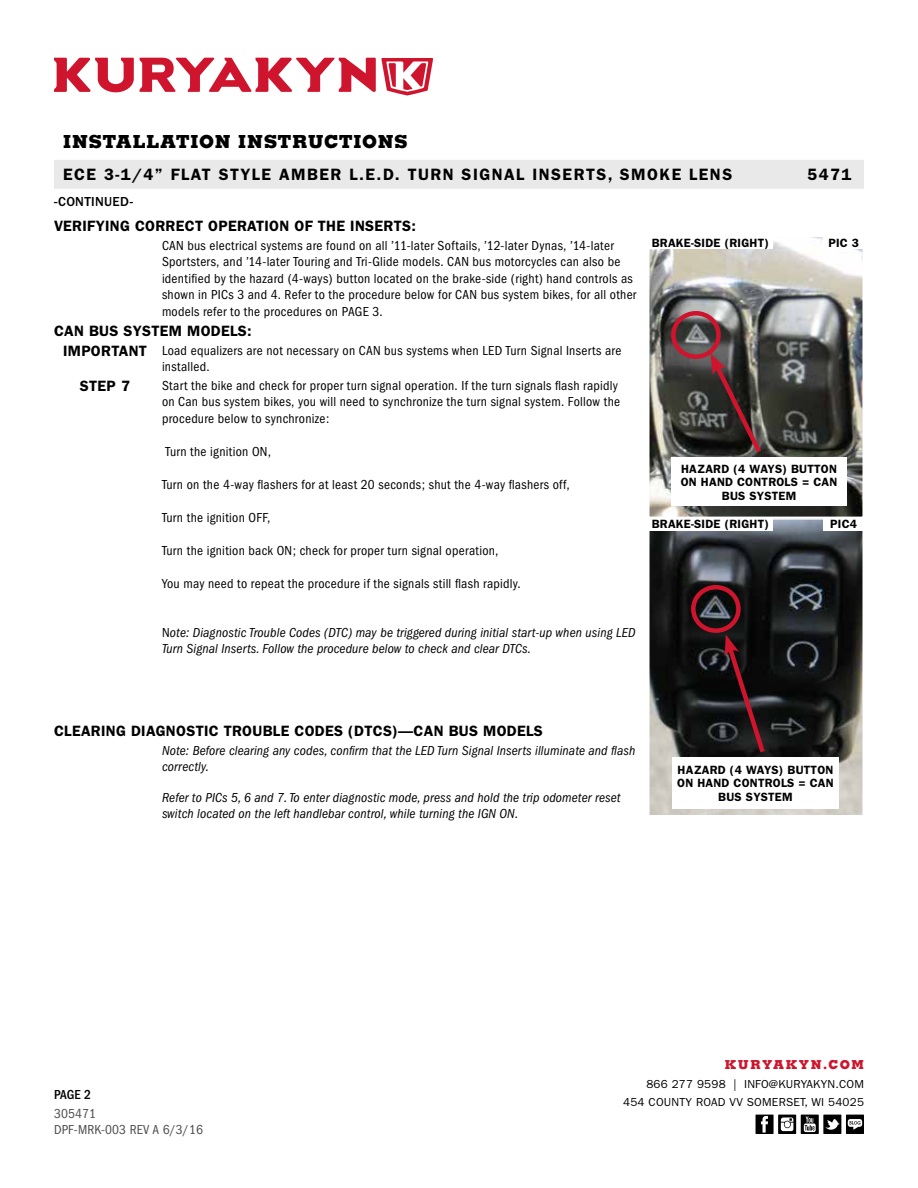
<style>
.page{position:relative;width:918px;height:1188px;background:#fff}
.page>*{position:absolute;margin:0;border:0;box-sizing:border-box;transform-origin:0 0}
.t1{font:800 18px "Memphis";letter-spacing:.04em;color:#000}
.t2{font:600 16.5px "Franklin Gothic";letter-spacing:.09em;color:#000}
.t3{font:600 15px "Franklin Gothic";letter-spacing:.02em;color:#000}
.t4{font:condensed 13.5px/16.5px "Franklin Gothic";letter-spacing:.02em;color:#000}
.t5{font:italic condensed 13.5px/15.8px "Franklin Gothic";letter-spacing:.01em;color:#000}
.t6{font:condensed 13.5px/15.8px "Franklin Gothic";letter-spacing:.01em;color:#4d4d4f}
.t7{font:500 13.5px "Franklin Gothic";letter-spacing:.025em;color:#000}
.t8{font:500 condensed 13.5px "Franklin Gothic";color:#000}
.t9{font:800 12.3px "Memphis";letter-spacing:.12em;color:#ce152d}
.t10{font:600 12px/13.5px "Franklin Gothic";letter-spacing:.02em;color:#000;text-align:center}
.t11{font:11.7px/18px "Franklin Gothic";letter-spacing:.02em;color:#000;text-align:right}
.s1{font-weight:600;font-stretch:normal;font-size:15px}
.s2{font-style:normal}
</style>
<div class="page">
<svg style="left:54px;top:58px;width:379px;height:38px"></svg>
<div style="left:54px;top:160px;width:810px;height:29px;background:#e9e9ea"></div>
<div style="left:846px;top:1115px;width:18px;height:19px;background:#000"></div>
<svg style="left:848px;top:1119px;width:14px;height:11px"></svg>
<svg style="left:778px;top:1115px;width:18px;height:19px"></svg>
<svg style="left:781px;top:1117px;width:12px;height:14px"></svg>
<div style="left:756px;top:1115px;width:18px;height:19px;background:#000"></div>
<svg style="left:761px;top:1116px;width:7px;height:17px"></svg>
<svg style="left:801px;top:1115px;width:18px;height:19px"></svg>
<svg style="left:804px;top:1117px;width:12px;height:15px"></svg>
<div style="left:823px;top:1115px;width:18px;height:19px;background:#000"></div>
<svg style="left:825px;top:1119px;width:15px;height:11px"></svg>
<img style="left:651px;top:238px;width:210px;height:277px">
<div style="left:648px;top:235px;width:216px;height:283px;border:2px solid #fff"></div>
<img style="left:651px;top:521px;width:210px;height:293px">
<div style="left:648px;top:518px;width:216px;height:304px;border:2px solid #fff"></div>
<div style="left:824px;top:235px;width:40px;height:14px;background:#fff"></div>
<div style="left:648px;top:517px;width:125px;height:14px;background:#fff"></div>
<div style="left:648px;top:235px;width:125px;height:14px;background:#fff"></div>
<div style="left:671px;top:457px;width:176px;height:49px;background:#fff"></div>
<div style="left:672px;top:757px;width:167px;height:52px;background:#fff"></div>
<div style="left:824px;top:517px;width:40px;height:14px;background:#fff"></div>
<div style="left:671px;top:311px;width:50px;height:48px;border:4px solid #ce152d;border-radius:50%"></div>
<div style="left:691px;top:585px;width:50px;height:48px;border:4px solid #ce152d;border-radius:50%"></div>
<svg style="left:710px;top:353px;width:55px;height:104px;background:#463634"></svg>
<svg style="left:724px;top:634px;width:44px;height:123px;background:#291619"></svg>
<h1 class="t1" style="left:63px;top:130px;width:346px">INSTALLATION INSTRUCTIONS</h1>
<p class="t2" style="left:63px;top:165px;width:671px">ECE 3-1/4” FLAT STYLE AMBER L.E.D. TURN SIGNAL INSERTS, SMOKE LENS</p>
<p class="t2" style="left:807px;top:165px;width:46px">5471</p>
<p class="t7" style="left:54px;top:194px;width:81px">-CONTINUED-</p>
<p class="t3" style="left:54px;top:217px;width:364px">VERIFYING CORRECT OPERATION OF THE INSERTS:</p>
<p class="t4" style="left:162px;top:237px;width:476px">CAN bus electrical systems are found on all ’11-later Softails, ’12-later Dynas, ’14-later Sportsters, and ’14-later Touring and Tri-Glide models. CAN bus motorcycles can also be identified by the hazard (4-ways) button located on the brake-side (right) hand controls as shown in PICs 3 and 4. Refer to the procedure below for CAN bus system bikes, for all other models refer to the procedures on PAGE 3.</p>
<p class="t3" style="left:54px;top:322px;width:199px">CAN BUS SYSTEM MODELS:</p>
<p class="t4" style="left:162px;top:342px;width:461px;text-indent:-99px"><span class="s1">IMPORTANT</span> Load equalizers are not necessary on CAN bus systems when LED Turn Signal Inserts are installed.</p>
<p class="t3" style="left:80px;top:377px;width:52px">STEP 7</p>
<p class="t4" style="left:162px;top:377px;width:460px">Start the bike and check for proper turn signal operation. If the turn signals flash rapidly on Can bus system bikes, you will need to synchronize the turn signal system. Follow the procedure below to synchronize:</p>
<p class="t4" style="left:166px;top:443px;width:107px">Turn the ignition ON,</p>
<p class="t4" style="left:162px;top:476px;width:409px">Turn on the 4-way flashers for at least 20 seconds; shut the 4-way flashers off,</p>
<p class="t4" style="left:162px;top:509px;width:110px">Turn the ignition OFF,</p>
<p class="t4" style="left:162px;top:542px;width:338px">Turn the ignition back ON; check for proper turn signal operation,</p>
<p class="t4" style="left:162px;top:575px;width:360px">You may need to repeat the procedure if the signals still flash rapidly.</p>
<p class="t5" style="left:162px;top:625px;width:475px"><span class="s2">N</span>ote: Diagnostic Trouble Codes (DTC) may be triggered during initial start-up when using LED<br>Turn Signal Inserts. Follow the procedure below to check and clear DTCs.</p>
<p class="t10" style="left:652px;top:236px;width:119px">BRAKE-SIDE (RIGHT)</p>
<p class="t10" style="left:828px;top:236px;width:32px">PIC 3</p>
<p class="t10" style="left:681px;top:462px;width:158px">HAZARD (4 WAYS) BUTTON<br>ON HAND CONTROLS = CAN<br>BUS SYSTEM</p>
<p class="t10" style="left:652px;top:517px;width:119px">BRAKE-SIDE (RIGHT)</p>
<p class="t10" style="left:830px;top:517px;width:28px">PIC4</p>
<p class="t3" style="left:54px;top:722px;width:490px">CLEARING DIAGNOSTIC TROUBLE CODES (DTCS)—CAN BUS MODELS</p>
<p class="t5" style="left:162px;top:743px;width:475px">Note: Before clearing any codes, confirm that the LED Turn Signal Inserts illuminate and flash correctly.</p>
<p class="t5" style="left:162px;top:790px;width:460px">Refer to PICs 5, 6 and 7. To enter diagnostic mode, press and hold the trip odometer reset switch located on the left handlebar control, while turning the IGN ON.</p>
<p class="t10" style="left:677px;top:763px;width:158px">HAZARD (4 WAYS) BUTTON<br>ON HAND CONTROLS = CAN<br>BUS SYSTEM</p>
<p class="t9" style="left:725px;top:1057px;width:141px">KURYAKYN.COM</p>
<p class="t8" style="left:54px;top:1087px;width:39px">PAGE 2</p>
<p class="t6" style="left:54px;top:1106px;width:150px">305471<br>DPF-MRK-003 REV A 6/3/16</p>
<p class="t11" style="left:623px;top:1076px;width:242px">866 277 9598 | INFO@KURYAKYN.COM<br>454 COUNTY ROAD VV SOMERSET, WI 54025</p>
</div>
